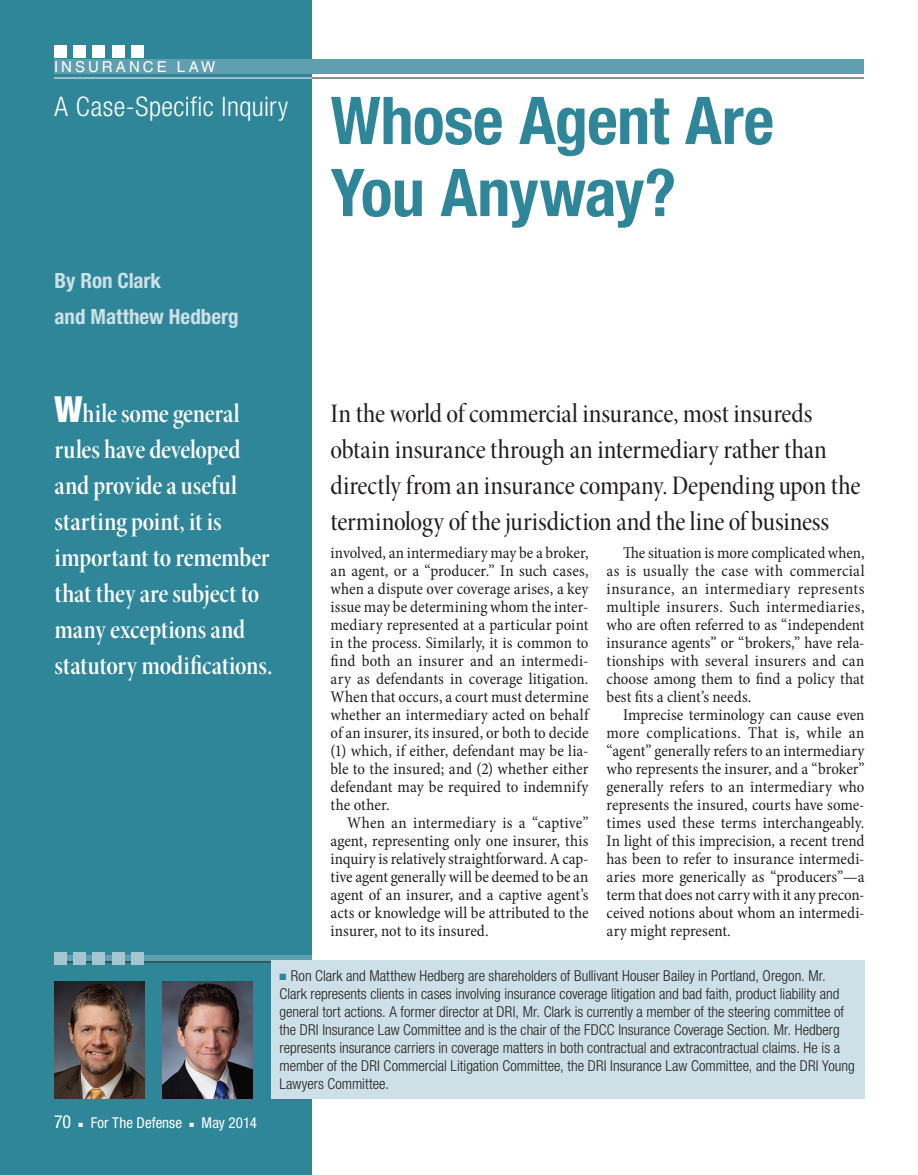
<style>
.page{position:relative;width:918px;height:1175px;background:#fff}
.page>*{position:absolute;margin:0;border:0;box-sizing:border-box;transform-origin:0 0}
.head{font:700 condensed 66px/72px "Helvetica Neue";letter-spacing:-.01em;color:#2f8699}
.body_opening_paragra{font:27px/36px "Minion Pro Medium Cn Disp";letter-spacing:-.005em;color:#231f20}
.blurb{font:27px/36px "Minion Pro Semibold Cn Disp";letter-spacing:-.005em;color:#fff}
.kicker{font:300 condensed 27px "Helvetica Neue";letter-spacing:.02em;color:#fff}
.byline{font:700 condensed 21px/36px "Helvetica Neue";color:#cde0e7}
.folio_left_reverse{font:condensed 18px "Helvetica Neue";color:#fff}
.body_para_ind{font:condensed 16.5px/18px "Minion Pro";color:#231f20;text-align:justify}
.body_no_ind{font:condensed 16.5px/18px "Minion Pro";letter-spacing:.005em;color:#231f20;text-align:justify}
.t1{font:300 condensed 15px/18px "Helvetica Neue";color:#231f20}
.folio_left_reverse-2{font:condensed 15px "Helvetica Neue";color:#fff}
.t2{font:15px "Helvetica";letter-spacing:.2em;color:#fff}
.s1{font-family:"Helvetica Neue";font-weight:900;font-stretch:condensed;font-size:36px}
.s2{color:#2f8699}
</style>
<div class="page">
<div style="left:0;top:0;width:312px;height:1174px;background:#2f8699"></div>
<div style="left:54px;top:956px;width:258px;height:6px;background:#609faf"></div>
<hr style="left:54px;top:961px;width:258px;height:1px;background:#231f20">
<div style="left:54px;top:952px;width:12px;height:13px;background:#a3c6d1"></div>
<div style="left:73px;top:952px;width:13px;height:13px;background:#a3c6d1"></div>
<div style="left:93px;top:952px;width:12px;height:13px;background:#a3c6d1"></div>
<div style="left:112px;top:952px;width:13px;height:13px;background:#a3c6d1"></div>
<div style="left:132px;top:952px;width:12px;height:13px;background:#a3c6d1"></div>
<div style="left:54px;top:45px;width:12px;height:12px;background:#fff"></div>
<div style="left:73px;top:45px;width:13px;height:12px;background:#fff"></div>
<div style="left:93px;top:45px;width:12px;height:12px;background:#fff"></div>
<div style="left:112px;top:45px;width:13px;height:12px;background:#fff"></div>
<div style="left:132px;top:45px;width:12px;height:12px;background:#fff"></div>
<div style="left:54px;top:59px;width:810px;height:15px;background:#609faf"></div>
<hr style="left:312px;top:78px;width:552px;height:1px;background:#231f20">
<hr style="left:54px;top:78px;width:258px;height:1px;background:#fff">
<div style="left:271px;top:960px;width:594px;height:138px;background:#cde0e7"></div>
<img style="left:55px;top:981px;width:90px;height:117px">
<img style="left:163px;top:981px;width:90px;height:117px">
<p class="t2" style="left:54px;top:58px;width:163px">INSURANCE LAW</p>
<p class="kicker" style="left:55px;top:90px;width:235px">A Case-Specific Inquiry</p>
<p class="head" style="left:331px;top:84px;width:445px">Whose Agent Are<br>You Anyway?</p>
<p class="byline" style="left:55px;top:262px;width:185px">By Ron Clark<br>and Matthew Hedberg</p>
<p class="blurb" style="left:55px;top:395px;width:219px"><span class="s1">W</span>hile some general rules have developed and provide a useful starting point, it is important to remember that they are subject to many exceptions and statutory modifications.</p>
<p class="body_opening_paragra" style="left:331px;top:395px;width:531px">In the world of commercial insurance, most insureds obtain insurance through an intermediary rather than directly from an insurance company. Depending upon the terminology of the jurisdiction and the line of business</p>
<p class="body_para_ind" style="left:607px;top:544px;width:260px;text-indent:16px">The situation is more complicated when, as is usually the case with commercial insurance, an intermediary represents multiple insurers. Such intermediaries, who are often referred to as “independent insurance agents” or “brokers,” have rela&shy;tionships with several insurers and can choose among them to find a policy that best fits a client’s needs.</p>
<p class="body_para_ind" style="left:607px;top:706px;width:260px;text-indent:16px">Imprecise terminology can cause even more complications. That is, while an “agent” generally refers to an intermediary who represents the insurer, and a “broker” generally refers to an intermediary who represents the insured, courts have some&shy;times used these terms interchangeably.<br>In light of this imprecision, a recent trend has been to refer to insurance intermedi&shy;aries more generically as “producers”—a term that does not carry with it any precon&shy;ceived notions about whom an intermedi&shy;ary might represent.</p>
<p class="body_no_ind" style="left:331px;top:544px;width:260px">involved, an intermediary may be a broker, an agent, or a “producer.” In such cases, when a dispute over coverage arises, a key issue may be determining whom the inter&shy;mediary represented at a particular point in the process. Similarly, it is common to find both an insurer and an intermedi&shy;ary as defendants in coverage litigation.<br>When that occurs, a court must determine whether an intermediary acted on behalf of an insurer, its insured, or both to decide (1) which, if either, defendant may be lia&shy;ble to the insured; and (2) whether either defendant may be required to indemnify the other.</p>
<p class="body_para_ind" style="left:331px;top:814px;width:260px;text-indent:16px">When an intermediary is a “captive” agent, representing only one insurer, this inquiry is relatively straightforward. A cap&shy;tive agent generally will be deemed to be an agent of an insurer, and a captive agent’s acts or knowledge will be attributed to the insurer, not to its insured.</p>
<p class="folio_left_reverse" style="left:54px;top:1111px;width:19px">70</p>
<p class="folio_left_reverse-2" style="left:79px;top:1114px;width:105px">■ For The Defense</p>
<p class="folio_left_reverse-2" style="left:190px;top:1114px;width:69px">■ May 2014</p>
<p class="t1" style="left:280px;top:967px;width:577px"><span class="s2">■</span> Ron Clark and Matthew Hedberg are shareholders of Bullivant Houser Bailey in Portland, Oregon. Mr.<br>Clark represents clients in cases involving insurance coverage litigation and bad faith, product liability and general tort actions. A former director at DRI, Mr. Clark is currently a member of the steering committee of the DRI Insurance Law Committee and is the chair of the FDCC Insurance Coverage Section. Mr. Hedberg represents insurance carriers in coverage matters in both contractual and extracontractual claims. He is a member of the DRI Commercial Litigation Committee, the DRI Insurance Law Committee, and the DRI Young Lawyers Committee.</p>
</div>
